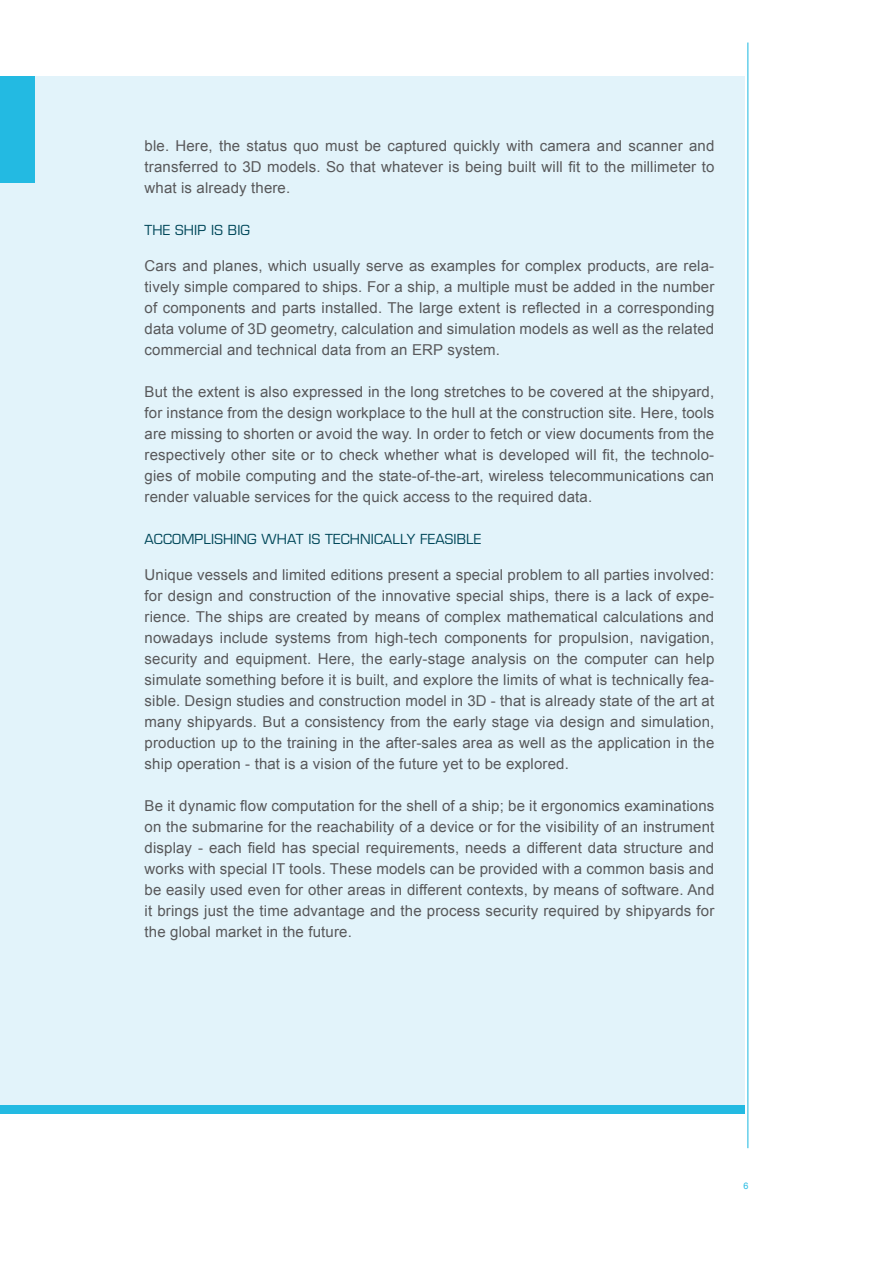
<style>
.page{position:relative;width:893px;height:1263px;background:#fff}
.page>*{position:absolute;margin:0;border:0;box-sizing:border-box;transform-origin:0 0}
.t1{font:15px/21px "Arial";letter-spacing:.01em;color:#58585a;text-align:justify}
.t2{font:13.5px "Eurostile LT Std";letter-spacing:.01em;color:#004759}
.t3{font:9px "Arial";color:#23bae2}
</style>
<div class="page">
<div style="left:0;top:77px;width:744px;height:1037px;background:#e2f3fa"></div>
<hr style="left:747px;top:43px;width:1px;height:1105px;background:#23bae2">
<div style="left:0;top:77px;width:34px;height:106px;background:#23bae2"></div>
<div style="left:0;top:1106px;width:744px;height:8px;background:#23bae2"></div>
<p class="t1" style="left:145px;top:136px;width:571px">ble. Here, the status quo must be captured quickly with camera and scanner and transferred to 3D models. So that whatever is being built will fit to the millimeter to what is already there.</p>
<p class="t2" style="left:145px;top:222px;width:107px">THE SHIP IS BIG</p>
<p class="t1" style="left:145px;top:256px;width:571px">Cars and planes, which usually serve as examples for complex products, are rela&shy;tively simple compared to ships. For a ship, a multiple must be added in the number of components and parts installed. The large extent is reflected in a corresponding data volume of 3D geometry, calculation and simulation models as well as the related commercial and technical data from an ERP system.</p>
<p class="t1" style="left:145px;top:382px;width:571px">But the extent is also expressed in the long stretches to be covered at the shipyard, for instance from the design workplace to the hull at the construction site. Here, tools are missing to shorten or avoid the way. In order to fetch or view documents from the respectively other site or to check whether what is developed will fit, the technolo&shy;gies of mobile computing and the state-of-the-art, wireless telecommunications can render valuable services for the quick access to the required data.</p>
<p class="t2" style="left:145px;top:531px;width:338px">ACCOMPLISHING WHAT IS TECHNICALLY FEASIBLE</p>
<p class="t1" style="left:145px;top:565px;width:571px">Unique vessels and limited editions present a special problem to all parties involved: for design and construction of the innovative special ships, there is a lack of expe&shy;rience. The ships are created by means of complex mathematical calculations and nowadays include systems from high-tech components for propulsion, navigation, security and equipment. Here, the early-stage analysis on the computer can help simulate something before it is built, and explore the limits of what is technically fea&shy;sible. Design studies and construction model in 3D - that is already state of the art at many shipyards. But a consistency from the early stage via design and simulation, production up to the training in the after-sales area as well as the application in the ship operation - that is a vision of the future yet to be explored.</p>
<p class="t1" style="left:145px;top:796px;width:571px">Be it dynamic flow computation for the shell of a ship; be it ergonomics examinations on the submarine for the reachability of a device or for the visibility of an instrument display - each field has special requirements, needs a different data structure and works with special IT tools. These models can be provided with a common basis and be easily used even for other areas in different contexts, by means of software. And it brings just the time advantage and the process security required by shipyards for the global market in the future.</p>
<p class="t3" style="left:743px;top:1180px;width:7px">6</p>
</div>
